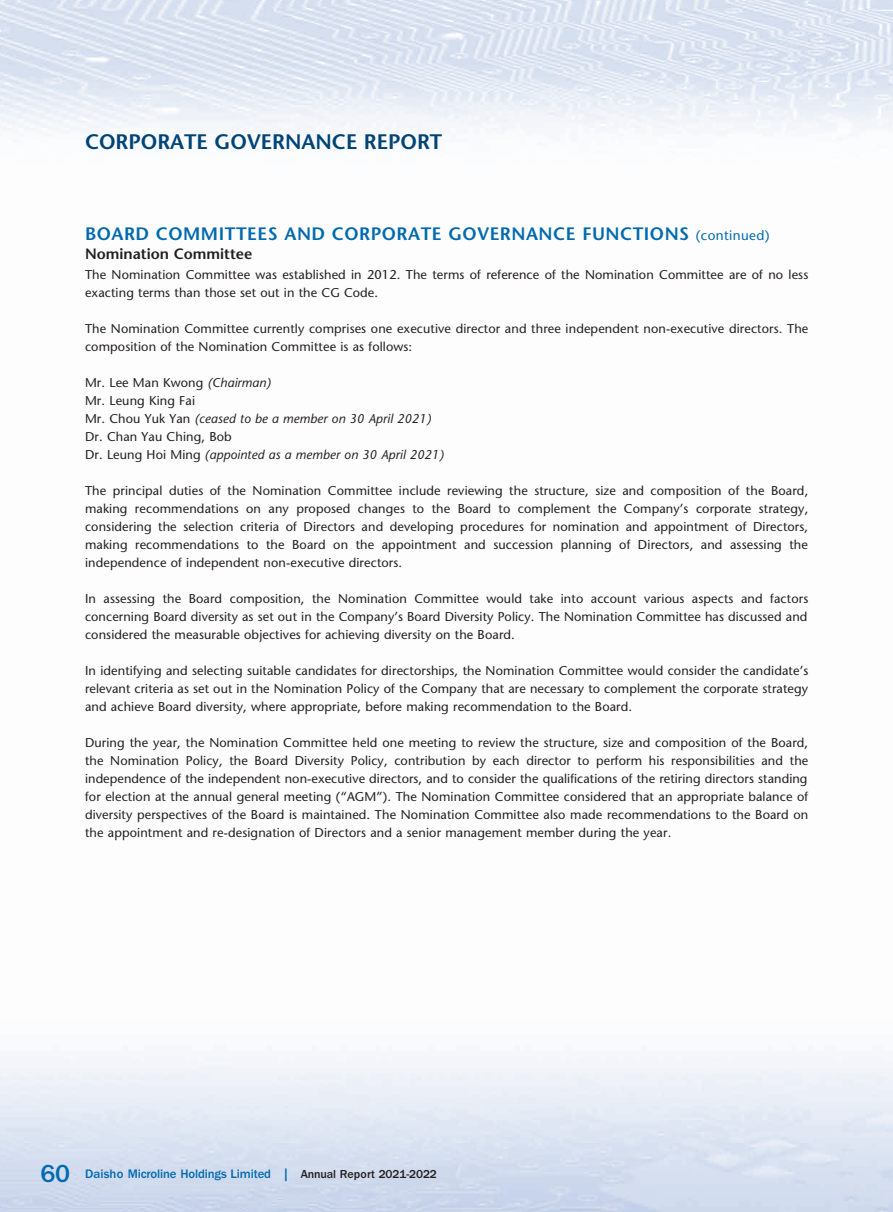
<style>
.page{position:relative;width:893px;height:1212px;background:#fff}
.page>*{position:absolute;margin:0;border:0;box-sizing:border-box;transform-origin:0 0}
.t1{font:600 21px "Stone Sans Std";color:#047}
.t2{font:600 18px "Stone Sans Std";letter-spacing:.03em;color:#016aaf}
.t3{font:600 15px "Stone Sans Std";color:#231f20}
.t4{font:500 12.75px/18px "Stone Sans Std";letter-spacing:.01em;color:#231f20;text-align:justify}
.t5{font:500 12.75px "ITC Franklin Gothic Std";letter-spacing:-.01em;color:#016aaf}
.s1{font-weight:500;font-size:13.5px}
.s2{font-style:italic}
.s3{font-family:"Stone Sans Std Phonetic";font-weight:400}
.s4{font-size:25.5px}
.s5{font-size:12px;color:#231f20}
</style>
<div class="page">
<img style="left:0;top:0;width:893px;height:1212px">
<h1 class="t1" style="left:85px;top:129px;width:359px">CORPORATE GOVERNANCE REPORT</h1>
<h2 class="t2" style="left:85px;top:223px;width:686px">BOARD COMMITTEES AND CORPORATE GOVERNANCE FUNCTIONS <span class="s1">(continued)</span></h2>
<p class="t3" style="left:85px;top:245px;width:169px">Nomination Committee</p>
<p class="t4" style="left:85px;top:266px;width:725px">The Nomination Committee was established in 2012. The terms of reference of the Nomination Committee are of no less exacting terms than those set out in the CG Code.</p>
<p class="t4" style="left:85px;top:320px;width:725px">The Nomination Committee currently comprises one executive director and three independent non-executive directors. The composition of the Nomination Committee is as follows:</p>
<p class="t4" style="left:85px;top:374px;width:360px;text-align:left">Mr. Lee Man Kwong <span class="s2">(Chairman)<br></span>Mr. Leung King Fai<br>Mr. Chou Yuk Yan <span class="s2">(ceased to be a member on 30 April 2021)<br></span>Dr. Chan Yau Ching, Bob<br>Dr. Leung Hoi Ming <span class="s2">(appointed as a member on 30 April 2021)</span></p>
<p class="t4" style="left:85px;top:482px;width:725px">The principal duties of the Nomination Committee include reviewing the structure, size and composition of the Board, making recommendations on any proposed changes to the Board to complement the Company’s corporate strategy, considering the selection criteria of Directors and developing procedures for nomination and appointment of Directors, making recommendations to the Board on the appointment and succession planning of Directors, and assessing the independence of independent non-executive directors.</p>
<p class="t4" style="left:85px;top:590px;width:725px">In assessing the Board composition, the Nomination Committee would take into account various aspects and factors concerning Board diversity as set out in the Company’s Board Diversity Policy. The Nomination Committee has discussed and considered the measurable objectives for achieving diversity on the Board.</p>
<p class="t4" style="left:85px;top:662px;width:725px">In identifying and selecting suitable candidates for directorships, the Nomination Committee would consider the candidate’s relevant criteria as set out in the Nomination Policy of the Company that are necessary to complement the corporate strategy and achieve Board diversity, where appropriate, before making recommendation to the Board.</p>
<p class="t4" style="left:85px;top:734px;width:725px">During the year, the Nomination Committee held <span class="s3">one meeting</span> to review the structure, size and composition of the Board, the Nomination Policy, the Board Diversity Policy, contribution by each director to perform his responsibilities and the independence of the independent non-executive directors, and to consider the qualifications of the retiring directors standing for election at the annual general meeting (“AGM”). The Nomination Committee considered that an appropriate balance of diversity perspectives of the Board is maintained. The Nomination Committee also made recommendations to the Board on the appointment and re-designation of Directors and a senior management member during the year.</p>
<p class="t5" style="left:40px;top:1167px;width:398px"><span class="s4">60</span> Daisho Microline Holdings Limited | <span class="s5">Annual Report 2021-2022</span></p>
</div>
